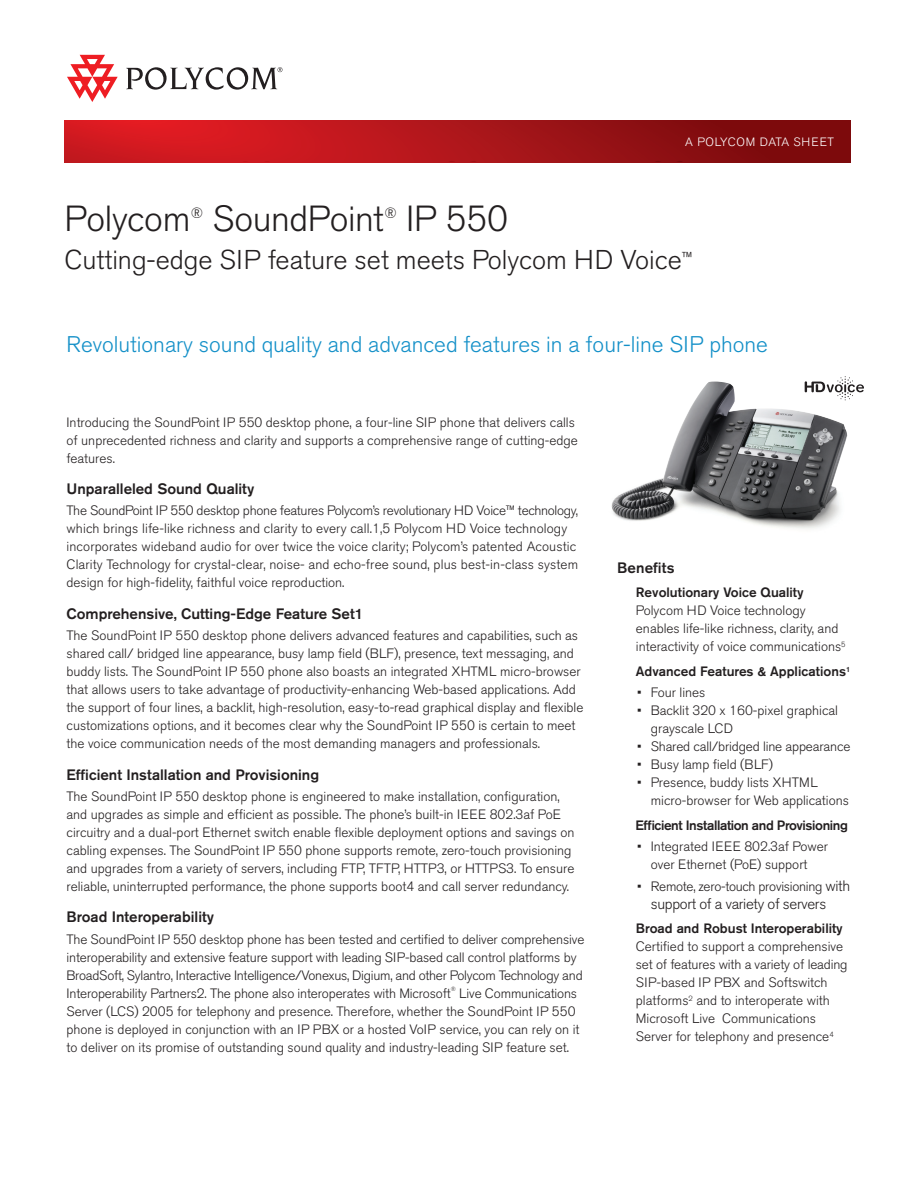
<style>
.page{position:relative;width:918px;height:1188px;background:#fff}
.page>*{position:absolute;margin:0;border:0;box-sizing:border-box;transform-origin:0 0}
.t1{font:300 36px "Akzidenz Grotesk BE";letter-spacing:-.01em;color:#231f20}
.t2{font:300 27px "Akzidenz Grotesk BE";color:#231f20}
.t3{font:300 22.5px "Akzidenz Grotesk BE";color:#1490c8}
.t4{font:500 15px "Akzidenz Grotesk BE";color:#231f20}
.t5{font:300 15px "Akzidenz Grotesk BE";letter-spacing:-.02em;color:#231f20}
.t6{font:300 14.85px "Akzidenz Grotesk BE";color:#231f20}
.t7{font:300 13.5px/18px "Akzidenz Grotesk BE";color:#231f20}
.t8{font:500 13.5px "Akzidenz Grotesk BE";color:#231f20}
.t9{font:500 13.5px "Akzidenz Grotesk BE";letter-spacing:-.03em;color:#231f20}
.t10{font:300 13.5px "Akzidenz Grotesk BE";letter-spacing:-.02em;color:#231f20}
.t11{font:300 12px "Akzidenz Grotesk BE";letter-spacing:.05em;color:#fff}
.t12{font:300 6.15px "Akzidenz Grotesk BE";color:#231f20}
.s1{font-size:15px}
</style>
<div class="page">
<img style="left:611px;top:382px;width:237px;height:147px">
<svg style="left:65px;top:121px;width:786px;height:41px;background:#ac1418"></svg>
<svg style="left:674px;top:161px;width:82px;height:1px"></svg>
<svg style="left:581px;top:161px;width:83px;height:1px"></svg>
<svg style="left:467px;top:161px;width:83px;height:1px"></svg>
<svg style="left:375px;top:161px;width:83px;height:1px"></svg>
<svg style="left:261px;top:161px;width:83px;height:1px"></svg>
<svg style="left:169px;top:161px;width:82px;height:1px"></svg>
<svg style="left:65px;top:161px;width:72px;height:1px"></svg>
<svg style="left:67px;top:55px;width:51px;height:47px"></svg>
<svg style="left:126px;top:67px;width:156px;height:23px"></svg>
<svg style="left:805px;top:376px;width:59px;height:24px"></svg>
<p class="t11" style="left:685px;top:135px;width:150px">A POLYCOM DATA SHEET</p>
<h1 class="t1" style="left:64px;top:199px;width:127px">Polycom</h1>
<p class="t6" style="left:191px;top:205px;width:14px">®</p>
<h1 class="t1" style="left:212px;top:199px;width:173px">SoundPoint</h1>
<p class="t6" style="left:384px;top:205px;width:14px">®</p>
<h1 class="t1" style="left:406px;top:199px;width:104px">IP 550</h1>
<h2 class="t2" style="left:64px;top:244px;width:630px">Cutting-edge SIP feature set meets Polycom HD Voice<sup>™</sup></h2>
<h3 class="t3" style="left:67px;top:332px;width:703px">Revolutionary sound quality and advanced features in a four-line SIP phone</h3>
<p class="t7" style="left:67px;top:413px;width:513px">Introducing the SoundPoint IP 550 desktop phone, a four-line SIP phone that delivers calls of unprecedented richness and clarity and supports a comprehensive range of cutting-edge features.</p>
<p class="t4" style="left:67px;top:480px;width:189px">Unparalleled Sound Quality</p>
<p class="t7" style="left:67px;top:502px;width:513px">The SoundPoint IP 550 desktop phone features Polycom’s revolutionary HD Voice™ technology, which brings life-like richness and clarity to every call.1,5 Polycom HD Voice technology incorporates wideband audio for over twice the voice clarity; Polycom’s patented Acoustic Clarity Technology for crystal-clear, noise- and echo-free sound, plus best-in-class system design for high-fidelity, faithful voice reproduction.</p>
<p class="t4" style="left:67px;top:604px;width:298px">Comprehensive, Cutting-Edge Feature Set1</p>
<p class="t7" style="left:67px;top:627px;width:518px">The SoundPoint IP 550 desktop phone delivers advanced features and capabilities, such as shared call/ bridged line appearance, busy lamp field (BLF), presence, text messaging, and buddy lists. The SoundPoint IP 550 phone also boasts an integrated XHTML micro-browser that allows users to take advantage of productivity-enhancing Web-based applications. Add the support of four lines, a backlit, high-resolution, easy-to-read graphical display and flexible customizations options, and it becomes clear why the SoundPoint IP 550 is certain to meet the voice communication needs of the most demanding managers and professionals.</p>
<p class="t4" style="left:67px;top:765px;width:254px">Efficient Installation and Provisioning</p>
<p class="t7" style="left:67px;top:787px;width:510px">The SoundPoint IP 550 desktop phone is engineered to make installation, configuration, and upgrades as simple and efficient as possible. The phone’s built-in IEEE 802.3af PoE circuitry and a dual-port Ethernet switch enable flexible deployment options and savings on cabling expenses. The SoundPoint IP 550 phone supports remote, zero-touch provisioning and upgrades from a variety of servers, including FTP, TFTP, HTTP3, or HTTPS3. To ensure reliable, uninterrupted performance, the phone supports boot4 and call server redundancy.</p>
<p class="t4" style="left:67px;top:908px;width:149px">Broad Interoperability</p>
<p class="t7" style="left:67px;top:930px;width:519px">The SoundPoint IP 550 desktop phone has been tested and certified to deliver comprehensive interoperability and extensive feature support with leading SIP-based call control platforms by BroadSoft, Sylantro, Interactive Intelligence/Vonexus, Digium, and other Polycom Technology and Interoperability Partners2. The phone also interoperates with Microsoft</p>
<p class="t12" style="left:451px;top:986px;width:7px">®</p>
<p class="t7" style="left:67px;top:984px;width:515px;text-indent:393px">Live Communications Server (LCS) 2005 for telephony and presence. Therefore, whether the SoundPoint IP 550 phone is deployed in conjunction with an IP PBX or a hosted VoIP service, you can rely on it to deliver on its promise of outstanding sound quality and industry-leading SIP feature set.</p>
<p class="t4" style="left:617px;top:558px;width:59px">Benefits</p>
<p class="t8" style="left:636px;top:584px;width:169px">Revolutionary Voice Quality</p>
<p class="t7" style="left:636px;top:602px;width:211px">Polycom HD Voice technology enables life-like richness, clarity, and interactivity of voice communications<sup>5</sup></p>
<p class="t8" style="left:636px;top:663px;width:216px">Advanced Features &amp; Applications<sup>1</sup></p>
<p class="t7" style="left:637px;top:684px;width:70px">• Four lines</p>
<p class="t7" style="left:651px;top:702px;width:189px;text-indent:-14px">• Backlit 320 x 160-pixel graphical grayscale LCD</p>
<p class="t7" style="left:637px;top:738px;width:215px">• Shared call/bridged line appearance</p>
<p class="t7" style="left:637px;top:756px;width:137px">• Busy lamp field (BLF)</p>
<p class="t7" style="left:651px;top:774px;width:200px;text-indent:-14px">• Presence, buddy lists XHTML micro-browser for Web applications</p>
<p class="t9" style="left:636px;top:817px;width:214px">Efficient Installation and Provisioning</p>
<p class="t7" style="left:637px;top:838px;width:192px;text-align:center">• Integrated IEEE 802.3af Power over Ethernet (PoE) support</p>
<p class="t10" style="left:637px;top:878px;width:214px">• Remote, zero-touch provisioning <span class="s1">with</span></p>
<p class="t5" style="left:651px;top:895px;width:177px">support of a variety of servers</p>
<p class="t8" style="left:636px;top:920px;width:208px">Broad and Robust Interoperability</p>
<p class="t7" style="left:636px;top:938px;width:213px">Certified to support a comprehensive set of features with a variety of leading SIP-based IP PBX and Softswitch platforms<sup>2</sup> and to interoperate with Microsoft Live Communications Server for telephony and presence<sup>4</sup></p>
</div>
